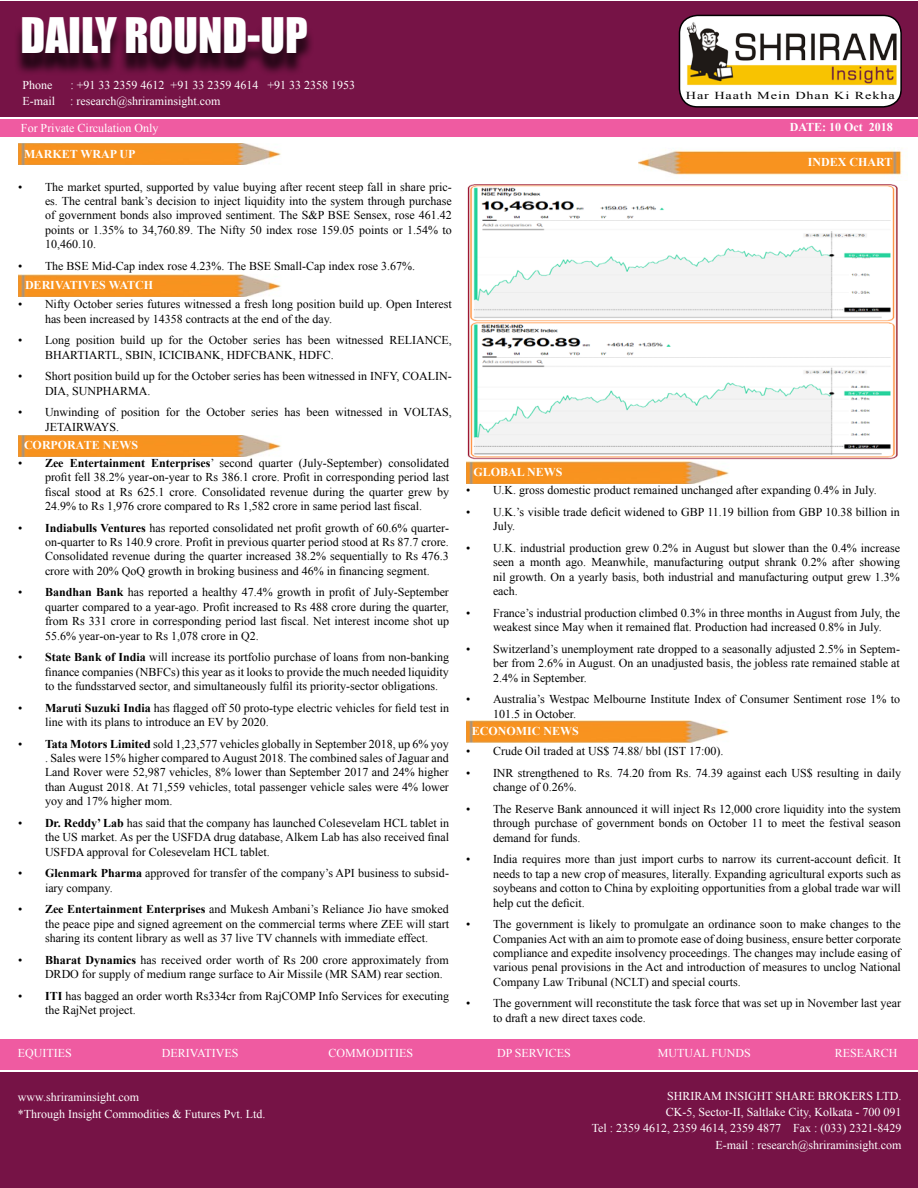
<style>
.page{position:relative;width:918px;height:1188px;background:#fff}
.page>*{position:absolute;margin:0;border:0;box-sizing:border-box;transform-origin:0 0}
.t1{font:45px "Impact";color:#fff}
.t2{font:12px/14.4px "Times New Roman";color:#000;text-align:justify}
.t3{font:12px "Times New Roman";color:#fff}
.t4{font:700 12px "Times New Roman";color:#fff}
.t5{font:10.65px "Times New Roman";letter-spacing:.06em;color:#000;scale:1.34 1}
.s1{font-weight:700}
</style>
<div class="page">
<div style="left:0;top:1px;width:918px;height:116px;background:#761346"></div>
<div style="left:0;top:1072px;width:918px;height:116px;background:#761346"></div>
<div style="left:14px;top:24px;width:467px;height:97px;background:#000;opacity:.75"></div>
<div style="left:679px;top:15px;width:222px;height:92px;background:#fff;border-radius:18px"></div>
<div style="left:679px;top:15px;width:223px;height:93px;border:2px solid #000;border-radius:18px"></div>
<img style="left:686px;top:20px;width:210px;height:66px">
<div style="left:0;top:119px;width:918px;height:18px;background:#ef5ba1"></div>
<div style="left:0;top:1039px;width:918px;height:31px;background:#ef5ba1"></div>
<img style="left:639px;top:150px;width:263px;height:25px">
<img style="left:18px;top:435px;width:263px;height:22px">
<img style="left:18px;top:275px;width:263px;height:22px">
<img style="left:18px;top:143px;width:263px;height:22px">
<img style="left:467px;top:462px;width:262px;height:22px">
<img style="left:467px;top:721px;width:262px;height:21px">
<img style="left:467px;top:184px;width:431px;height:275px">
<p class="t1" style="left:20px;top:1px;width:289px">DAILY ROUND-UP</p>
<p class="t3" style="left:22px;top:77px;width:31px">Phone</p>
<p class="t3" style="left:70px;top:77px;width:286px">: +91 33 2359 4612 +91 33 2359 4614 +91 33 2358 1953</p>
<p class="t3" style="left:22px;top:93px;width:34px">E-mail</p>
<p class="t3" style="left:70px;top:93px;width:152px">: research@shriraminsight.com</p>
<p class="t3" style="left:21px;top:120px;width:139px">For Private Circulation Only</p>
<p class="t4" style="left:24px;top:145px;width:113px">MARKET WRAP UP</p>
<p class="t2" style="left:45px;top:179px;width:408px;text-indent:-27px">• The market spurted, supported by value buying after recent steep fall in share pric&shy;es. The central bank’s decision to inject liquidity into the system through purchase of government bonds also improved sentiment. The S&amp;P BSE Sensex, rose 461.42 points or 1.35% to 34,760.89. The Nifty 50 index rose 159.05 points or 1.54% to 10,460.10.</p>
<p class="t2" style="left:18px;top:258px;width:399px">• The BSE Mid-Cap index rose 4.23%. The BSE Small-Cap index rose 3.67%.</p>
<p class="t2" style="left:45px;top:297px;width:408px;text-indent:-27px">• Nifty October series futures witnessed a fresh long position build up. Open Interest has been increased by 14358 contracts at the end of the day.</p>
<p class="t2" style="left:45px;top:333px;width:408px;text-indent:-27px">• Long position build up for the October series has been witnessed RELIANCE,<br>BHARTIARTL, SBIN, ICICIBANK, HDFCBANK, HDFC.</p>
<p class="t2" style="left:45px;top:369px;width:408px;text-indent:-27px">• Short position build up for the October series has been witnessed in INFY, COALIN-<br>DIA, SUNPHARMA.</p>
<p class="t2" style="left:45px;top:405px;width:408px;text-indent:-27px">• Unwinding of position for the October series has been witnessed in VOLTAS,<br>JETAIRWAYS.</p>
<p class="t4" style="left:24px;top:436px;width:116px">CORPORATE NEWS</p>
<p class="t2" style="left:45px;top:455px;width:406px;text-indent:-27px">• <span class="s1">Zee Entertainment Enterprises</span>’ second quarter (July-September) consolidated profit fell 38.2% year-on-year to Rs 386.1 crore. Profit in corresponding period last fiscal stood at Rs 625.1 crore. Consolidated revenue during the quarter grew by 24.9% to Rs 1,976 crore compared to Rs 1,582 crore in same period last fiscal.</p>
<p class="t2" style="left:45px;top:520px;width:405px;text-indent:-27px">• <span class="s1">Indiabulls Ventures</span> has reported consolidated net profit growth of 60.6% quarter&shy;on-quarter to Rs 140.9 crore. Profit in previous quarter period stood at Rs 87.7 crore.<br>Consolidated revenue during the quarter increased 38.2% sequentially to Rs 476.3 crore with 20% QoQ growth in broking business and 46% in financing segment.</p>
<p class="t2" style="left:45px;top:585px;width:406px;text-indent:-27px">• <span class="s1">Bandhan Bank</span> has reported a healthy 47.4% growth in profit of July-September quarter compared to a year-ago. Profit increased to Rs 488 crore during the quarter, from Rs 331 crore in corresponding period last fiscal. Net interest income shot up 55.6% year-on-year to Rs 1,078 crore in Q2.</p>
<p class="t2" style="left:45px;top:650px;width:406px;text-indent:-27px">• <span class="s1">State Bank of India</span> will increase its portfolio purchase of loans from non-banking finance companies (NBFCs) this year as it looks to provide the much needed liquidity to the fundsstarved sector, and simultaneously fulfil its priority-sector obligations.</p>
<p class="t2" style="left:45px;top:700px;width:406px;text-indent:-27px">• <span class="s1">Maruti Suzuki India</span> has flagged off 50 proto-type electric vehicles for field test in line with its plans to introduce an EV by 2020.</p>
<p class="t2" style="left:45px;top:736px;width:405px;text-indent:-27px">• <span class="s1">Tata Motors Limited</span> sold 1,23,577 vehicles globally in September 2018, up 6% yoy . Sales were 15% higher compared to August 2018. The combined sales of Jaguar and Land Rover were 52,987 vehicles, 8% lower than September 2017 and 24% higher than August 2018. At 71,559 vehicles, total passenger vehicle sales were 4% lower yoy and 17% higher mom.</p>
<p class="t2" style="left:45px;top:815px;width:406px;text-indent:-27px">• <span class="s1">Dr. Reddy’ Lab</span> has said that the company has launched Colesevelam HCL tablet in the US market. As per the USFDA drug database, Alkem Lab has also received final USFDA approval for Colesevelam HCL tablet.</p>
<p class="t2" style="left:45px;top:866px;width:405px;text-indent:-27px">• <span class="s1">Glenmark Pharma</span> approved for transfer of the company’s API business to subsid&shy;iary company.</p>
<p class="t2" style="left:45px;top:902px;width:406px;text-indent:-27px">• <span class="s1">Zee Entertainment Enterprises</span> and Mukesh Ambani’s Reliance Jio have smoked the peace pipe and signed agreement on the commercial terms where ZEE will start sharing its content library as well as 37 live TV channels with immediate effect.</p>
<p class="t2" style="left:45px;top:952px;width:405px;text-indent:-27px">• <span class="s1">Bharat Dynamics</span> has received order worth of Rs 200 crore approximately from<br>DRDO for supply of medium range surface to Air Missile (MR SAM) rear section.</p>
<p class="t2" style="left:45px;top:988px;width:406px;text-indent:-27px">• <span class="s1">ITI</span> has bagged an order worth Rs334cr from RajCOMP Info Services for executing the RajNet project.</p>
<p class="t4" style="left:25px;top:277px;width:130px">DERIVATIVES WATCH</p>
<p class="t5" style="left:686px;top:88px;width:157px">Har Haath Mein Dhan Ki Rekha</p>
<p class="t4" style="left:790px;top:119px;width:105px">DATE: 10 Oct 2018</p>
<p class="t4" style="left:473px;top:464px;width:91px">GLOBAL NEWS</p>
<p class="t4" style="left:808px;top:154px;width:86px">INDEX CHART</p>
<p class="t2" style="left:466px;top:483px;width:412px">• U.K. gross domestic product remained unchanged after expanding 0.4% in July.</p>
<p class="t2" style="left:493px;top:505px;width:408px;text-indent:-27px">• U.K.’s visible trade deficit widened to GBP 11.19 billion from GBP 10.38 billion in<br>July.</p>
<p class="t2" style="left:493px;top:541px;width:409px;text-indent:-27px">• U.K. industrial production grew 0.2% in August but slower than the 0.4% increase seen a month ago. Meanwhile, manufacturing output shrank 0.2% after showing nil growth. On a yearly basis, both industrial and manufacturing output grew 1.3% each.</p>
<p class="t2" style="left:493px;top:605px;width:409px;text-indent:-27px">• France’s industrial production climbed 0.3% in three months in August from July, the weakest since May when it remained flat. Production had increased 0.8% in July.</p>
<p class="t2" style="left:493px;top:641px;width:408px;text-indent:-27px">• Switzerland’s unemployment rate dropped to a seasonally adjusted 2.5% in Septem&shy;ber from 2.6% in August. On an unadjusted basis, the jobless rate remained stable at 2.4% in September.</p>
<p class="t2" style="left:493px;top:692px;width:409px;text-indent:-27px">• Australia’s Westpac Melbourne Institute Index of Consumer Sentiment rose 1% to<br>101.5 in October.</p>
<p class="t4" style="left:472px;top:722px;width:109px">ECONOMIC NEWS</p>
<p class="t2" style="left:466px;top:744px;width:259px">• Crude Oil traded at US$ 74.88/ bbl (IST 17:00).</p>
<p class="t2" style="left:493px;top:766px;width:410px;text-indent:-27px">• INR strengthened to Rs. 74.20 from Rs. 74.39 against each US$ resulting in daily change of 0.26%.</p>
<p class="t2" style="left:493px;top:802px;width:410px;text-indent:-27px">• The Reserve Bank announced it will inject Rs 12,000 crore liquidity into the system through purchase of government bonds on October 11 to meet the festival season demand for funds.</p>
<p class="t2" style="left:493px;top:852px;width:409px;text-indent:-27px">• India requires more than just import curbs to narrow its current-account deficit. It needs to tap a new crop of measures, literally. Expanding agricultural exports such as soybeans and cotton to China by exploiting opportunities from a global trade war will help cut the deficit.</p>
<p class="t2" style="left:493px;top:917px;width:409px;text-indent:-27px">• The government is likely to promulgate an ordinance soon to make changes to the Companies Act with an aim to promote ease of doing business, ensure better corporate compliance and expedite insolvency proceedings. The changes may include easing of various penal provisions in the Act and introduction of measures to unclog National Company Law Tribunal (NCLT) and special courts.</p>
<p class="t2" style="left:493px;top:996px;width:410px;text-indent:-27px">• The government will reconstitute the task force that was set up in November last year to draft a new direct taxes code.</p>
<p class="t3" style="left:18px;top:1045px;width:55px">EQUITIES</p>
<p class="t3" style="left:162px;top:1045px;width:78px">DERIVATIVES</p>
<p class="t3" style="left:328px;top:1045px;width:86px">COMMODITIES</p>
<p class="t3" style="left:497px;top:1045px;width:75px">DP SERVICES</p>
<p class="t3" style="left:658px;top:1045px;width:95px">MUTUAL FUNDS</p>
<p class="t3" style="left:835px;top:1045px;width:64px">RESEARCH</p>
<p class="t3" style="left:18px;top:1088px;width:123px">www.shriraminsight.com</p>
<p class="t3" style="left:18px;top:1106px;width:249px">*Through Insight Commodities &amp; Futures Pvt. Ltd.</p>
<p class="t3" style="left:667px;top:1088px;width:236px">SHRIRAM INSIGHT SHARE BROKERS LTD.</p>
<p class="t3" style="left:666px;top:1104px;width:237px">CK-5, Sector-II, Saltlake City, Kolkata - 700 091</p>
<p class="t3" style="left:592px;top:1120px;width:311px">Tel : 2359 4612, 2359 4614, 2359 4877 Fax : (033) 2321-8429</p>
<p class="t3" style="left:716px;top:1137px;width:188px">E-mail : research@shriraminsight.com</p>
</div>
